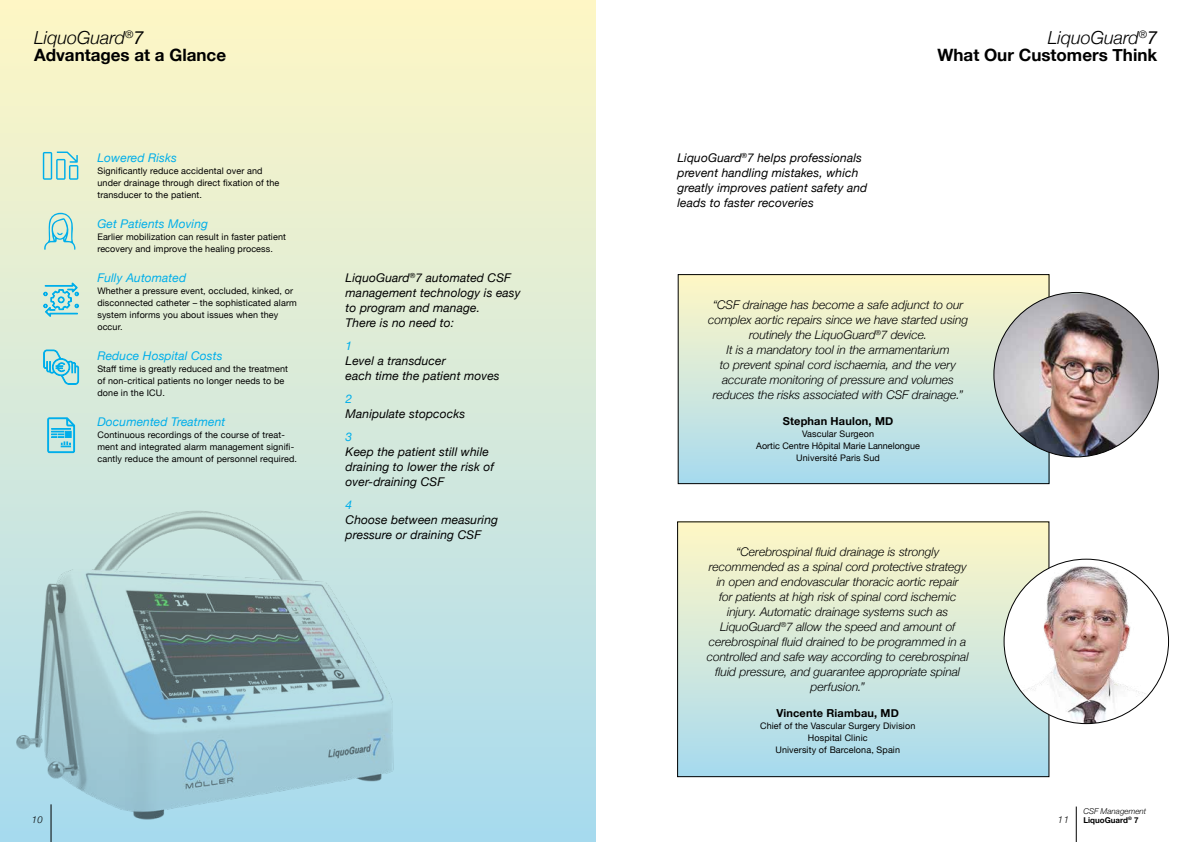
<style>
.page{position:relative;width:1191px;height:842px;background:#fff}
.page>*{position:absolute;margin:0;border:0;box-sizing:border-box;transform-origin:0 0}
.t1{font:italic 300 18px "Helvetica Neue";color:#000}
.t2{font:700 17px "Helvetica Neue";color:#000}
.t3{font:italic 300 12px/15px "Helvetica Neue";color:#000;text-align:center}
.t4{font:italic 12px/15px "Helvetica Neue";letter-spacing:.01em;color:#000}
.t5{font:italic 12px "Helvetica Neue";letter-spacing:.01em;color:#00aeea}
.t6{font:700 11px "Helvetica Neue";letter-spacing:.015em;color:#000}
.t7{font:italic 300 9.5px "Helvetica Neue";color:#000}
.t8{font:9px/12px "Helvetica Neue";letter-spacing:.015em;color:#000}
.t9{font:italic 300 8px/9px "Helvetica Neue";color:#000}
.s1{font-weight:400}
.s2{font-weight:700;font-style:normal}
</style>
<div class="page">
<div style="left:678px;top:275px;width:371px;height:209px;background:linear-gradient(to bottom,#fff7c5,#a8daf0)"></div>
<div style="left:678px;top:274px;width:371px;height:210px;border:1px solid #000"></div>
<div style="left:677px;top:522px;width:372px;height:255px;background:linear-gradient(to bottom,#fff7c5,#a8daf0)"></div>
<div style="left:677px;top:522px;width:372px;height:255px;border:1px solid #000"></div>
<img style="left:994px;top:294px;width:164px;height:163px">
<img style="left:1004px;top:559px;width:164px;height:165px;border-radius:82px">
<hr style="left:1076px;top:806px;width:1px;height:36px;background:#000">
<div style="left:0;top:0;width:595px;height:842px;background:linear-gradient(to bottom,#fff7c5,#a9dbef)"></div>
<img style="left:0;top:487px;width:411px;height:355px">
<svg style="left:44px;top:213px;width:32px;height:37px"></svg>
<svg style="left:43px;top:282px;width:36px;height:35px"></svg>
<svg style="left:43px;top:349px;width:36px;height:36px"></svg>
<svg style="left:47px;top:417px;width:28px;height:36px"></svg>
<div style="left:65px;top:431px;width:6px;height:7px;background:#00aeea;border:1px solid #00aeea"></div>
<svg style="left:43px;top:152px;width:35px;height:28px"></svg>
<h1 class="t1" style="left:34px;top:24px;width:111px">LiquoGuard<sup>®</sup><span class="s1">7</span></h1>
<h2 class="t2" style="left:34px;top:42px;width:194px">Advantages at a Glance</h2>
<h3 class="t5" style="left:97px;top:149px;width:81px">Lowered Risks</h3>
<p class="t8" style="left:97px;top:166px;width:183px">Significantly reduce accidental over and under drainage through direct fixation of the transducer to the patient.</p>
<h3 class="t5" style="left:97px;top:215px;width:112px">Get Patients Moving</h3>
<p class="t8" style="left:97px;top:232px;width:190px">Earlier mobilization can result in faster patient recovery and improve the healing process.</p>
<h3 class="t5" style="left:97px;top:269px;width:90px">Fully Automated</h3>
<p class="t8" style="left:97px;top:286px;width:201px">Whether a pressure event, occluded, kinked, or disconnected catheter – the sophisticated alarm system informs you about issues when they occur.</p>
<h3 class="t5" style="left:97px;top:347px;width:127px">Reduce Hospital Costs</h3>
<p class="t8" style="left:97px;top:364px;width:192px">Staff time is greatly reduced and the treatment of non-critical patients no longer needs to be done in the ICU.</p>
<h3 class="t5" style="left:97px;top:413px;width:129px">Documented Treatment</h3>
<p class="t8" style="left:97px;top:430px;width:201px">Continuous recordings of the course of treat&shy;ment and integrated alarm management signifi&shy;cantly reduce the amount of personnel required.</p>
<h3 class="t4" style="left:346px;top:271px;width:176px">LiquoGuard<sup>®</sup>7 automated CSF management technology is easy to program and manage.<br>There is no need to:</h3>
<h3 class="t5" style="left:346px;top:337px;width:8px">1</h3>
<h3 class="t4" style="left:346px;top:354px;width:156px">Level a transducer<br>each time the patient moves</h3>
<h3 class="t5" style="left:346px;top:390px;width:8px">2</h3>
<h3 class="t4" style="left:346px;top:407px;width:121px">Manipulate stopcocks</h3>
<h3 class="t5" style="left:346px;top:428px;width:8px">3</h3>
<h3 class="t4" style="left:346px;top:445px;width:150px">Keep the patient still while draining to lower the risk of over-draining CSF</h3>
<h3 class="t5" style="left:346px;top:496px;width:8px">4</h3>
<h3 class="t4" style="left:346px;top:513px;width:154px">Choose between measuring pressure or draining CSF</h3>
<h3 class="t4" style="left:677px;top:151px;width:191px">LiquoGuard<sup>®</sup>7 helps professionals prevent handling mistakes, which greatly improves patient safety and leads to faster recoveries</h3>
<h1 class="t1" style="left:1047px;top:23px;width:111px">LiquoGuard<sup>®</sup><span class="s1">7</span></h1>
<h2 class="t2" style="left:937px;top:42px;width:221px">What Our Customers Think</h2>
<p class="t3" style="left:708px;top:296px;width:261px">“CSF drainage has become a safe adjunct to our complex aortic repairs since we have started using routinely the LiquoGuard<sup>®</sup>7 device.<br>It is a mandatory tool in the armamentarium<br>to prevent spinal cord ischaemia, and the very accurate monitoring of pressure and volumes reduces the risks associated with CSF drainage.”</p>
<p class="t6" style="left:783px;top:412px;width:112px">Stephan Haulon, MD</p>
<p class="t8" style="left:756px;top:428px;width:165px;text-align:center">Vascular Surgeon<br>Aortic Centre Hôpital Marie Lannelongue<br>Université Paris Sud</p>
<p class="t3" style="left:707px;top:543px;width:263px">“Cerebrospinal fluid drainage is strongly recommended as a spinal cord protective strategy in open and endovascular thoracic aortic repair<br>for patients at high risk of spinal cord ischemic injury. Automatic drainage systems such as LiquoGuard<sup>®</sup>7 allow the speed and amount of cerebrospinal fluid drained to be programmed in a controlled and safe way according to cerebrospinal fluid pressure, and guarantee appropriate spinal perfusion.”</p>
<p class="t6" style="left:776px;top:704px;width:124px">Vincente Riambau, MD</p>
<p class="t8" style="left:760px;top:720px;width:157px;text-align:center">Chief of the Vascular Surgery Division<br>Hospital Clinic<br>University of Barcelona, Spain</p>
<p class="t7" style="left:32px;top:812px;width:13px">10</p>
<p class="t7" style="left:1058px;top:812px;width:13px">11</p>
<p class="t9" style="left:1083px;top:806px;width:64px">CSF Management<br><span class="s2">LiquoGuard</span><sup>®</sup> <span class="s2">7</span></p>
</div>
